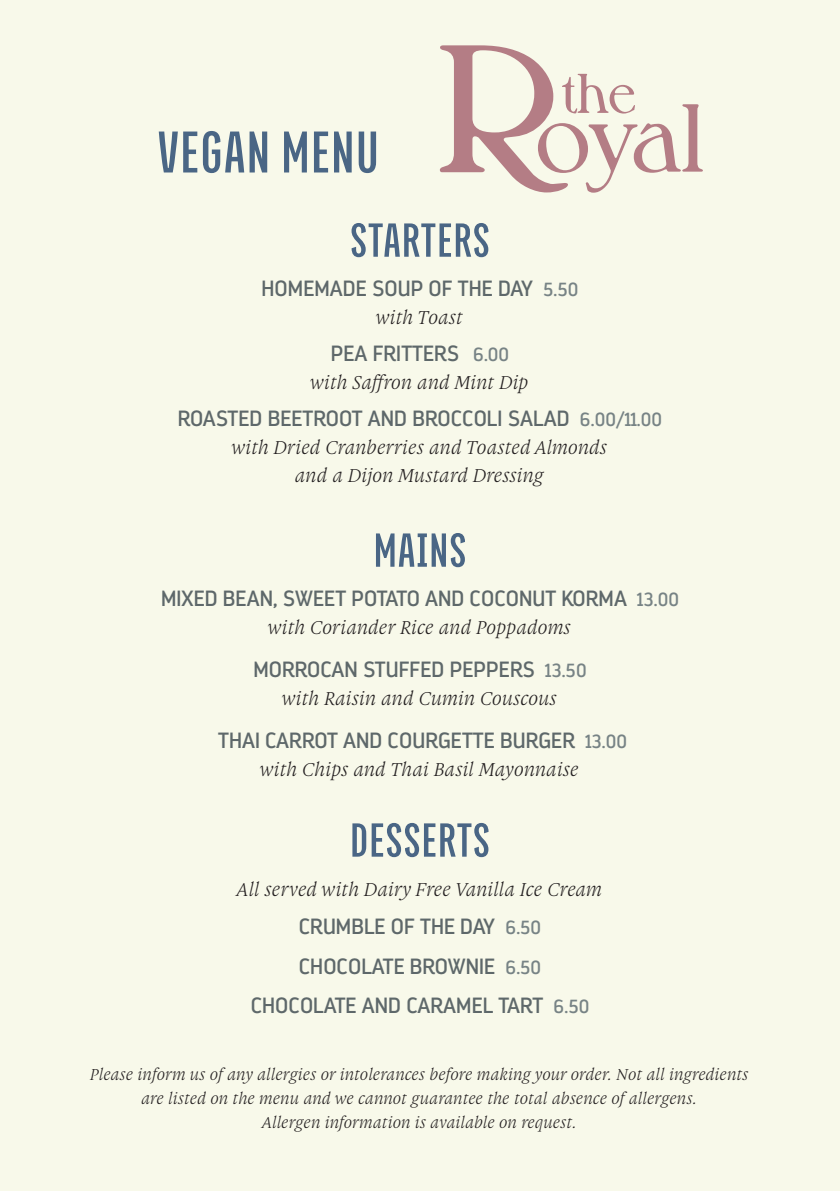
<style>
.page{position:relative;width:840px;height:1191px;background:#fff}
.page>*{position:absolute;margin:0;border:0;box-sizing:border-box;transform-origin:0 0}
.t1{font:700 64px "Titular";letter-spacing:.03em;color:#4a6685}
.t2{font:700 52px "Titular";letter-spacing:.03em;color:#4a6685}
.t3{font:22px/39.4px "Darwin";letter-spacing:.005em;color:#5e686a;text-align:center}
.t4{font:italic 20px/28px "Gauthier FY";letter-spacing:.005em;color:#231f20;text-align:center}
.t5{font:italic 17px/24px "Gauthier FY";letter-spacing:.005em;color:#231f20;text-align:center}
.s1{font-size:19px;color:#778385}
</style>
<div class="page">
<div style="left:0;top:0;width:839px;height:1191px;background:#f8f9ea"></div>
<svg style="left:439px;top:45px;width:263px;height:148px"></svg>
<h1 class="t1" style="left:158px;top:120px;width:222px">VEGAN MENU</h1>
<h2 class="t2" style="left:350px;top:214px;width:140px">STARTERS</h2>
<p class="t3" style="left:261px;top:269px;width:318px">HOMEMADE SOUP OF THE DAY <span class="s1">5.50</span></p>
<p class="t4" style="left:376px;top:303px;width:89px">with Toast</p>
<p class="t3" style="left:330px;top:334px;width:180px">PEA FRITTERS <span class="s1">6.00</span></p>
<p class="t4" style="left:310px;top:368px;width:220px">with Saffron and Mint Dip</p>
<p class="t3" style="left:178px;top:399px;width:485px">ROASTED BEETROOT AND BROCCOLI SALAD <span class="s1">6.00/11.00</span></p>
<p class="t4" style="left:232px;top:433px;width:377px">with Dried Cranberries and Toasted Almonds and a Dijon Mustard Dressing</p>
<h2 class="t2" style="left:373px;top:524px;width:94px">MAINS</h2>
<p class="t3" style="left:161px;top:579px;width:519px">MIXED BEAN, SWEET POTATO AND COCONUT KORMA <span class="s1">13.00</span></p>
<p class="t4" style="left:268px;top:613px;width:304px">with Coriander Rice and Poppadoms</p>
<p class="t3" style="left:253px;top:649px;width:334px">MORROCAN STUFFED PEPPERS <span class="s1">13.50</span></p>
<p class="t4" style="left:282px;top:684px;width:276px">with Raisin and Cumin Couscous</p>
<p class="t3" style="left:218px;top:720px;width:410px">THAI CARROT AND COURGETTE BURGER <span class="s1">13.00</span></p>
<p class="t4" style="left:260px;top:754px;width:320px">with Chips and Thai Basil Mayonnaise</p>
<h2 class="t2" style="left:350px;top:814px;width:141px">DESSERTS</h2>
<p class="t4" style="left:237px;top:875px;width:367px">All served with Dairy Free Vanilla Ice Cream</p>
<p class="t3" style="left:250px;top:907px;width:340px">CRUMBLE OF THE DAY <span class="s1">6.50<br></span>CHOCOLATE BROWNIE <span class="s1">6.50<br></span>CHOCOLATE AND CARAMEL TART <span class="s1">6.50</span></p>
<p class="t5" style="left:91px;top:1062px;width:659px">Please inform us of any allergies or intolerances before making your order. Not all ingredients are listed on the menu and we cannot guarantee the total absence of allergens.<br>Allergen information is available on request.</p>
</div>
